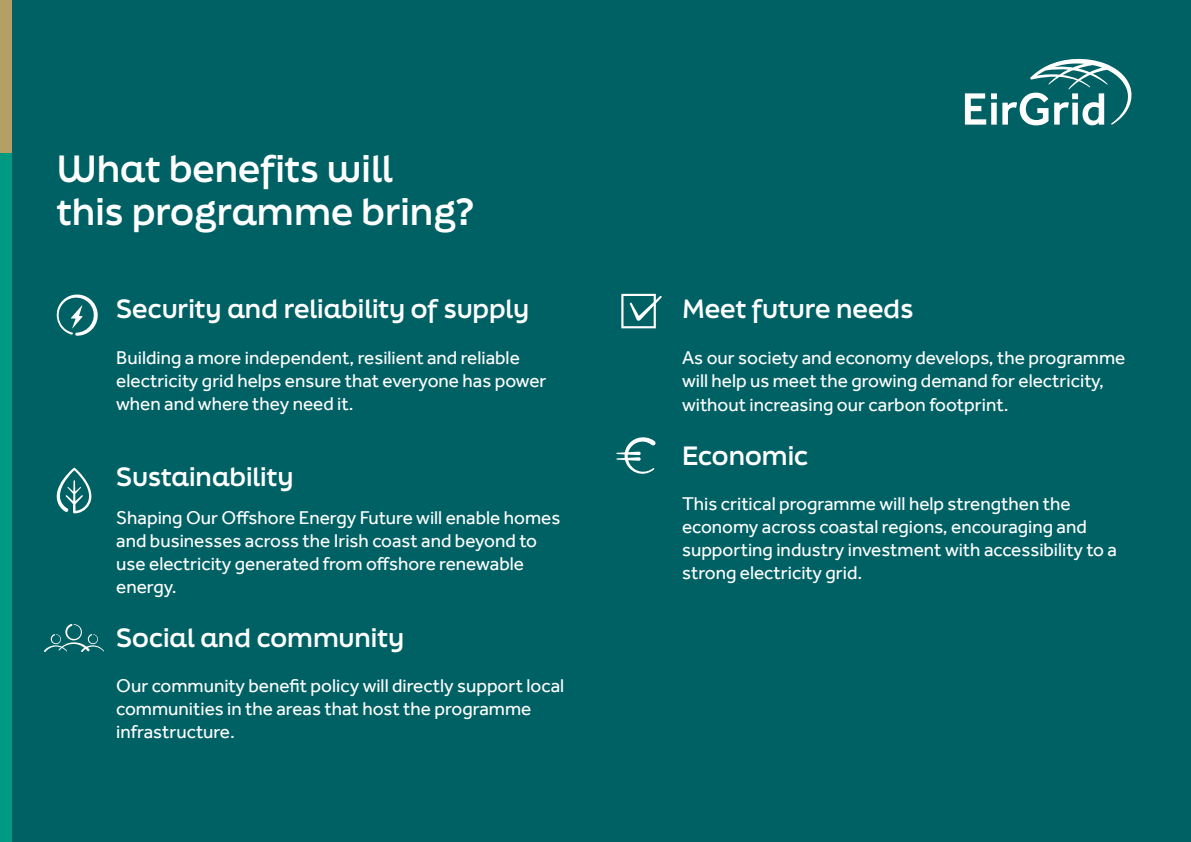
<style>
.page{position:relative;width:1191px;height:842px;background:#006165}
.page>*{position:absolute;margin:0;border:0;box-sizing:border-box;transform-origin:0 0}
.t1{font:700 35.8px/43px "Final Six";color:#fff}
.P_-_White{font:700 25px "Final Six";color:#fff}
.P_-_White-2{font:19px/22.8px "Effra";color:#fff}
</style>
<div class="page">
<svg style="left:616px;top:437px;width:40px;height:37px"></svg>
<svg style="left:44px;top:624px;width:60px;height:28px"></svg>
<svg style="left:621px;top:294px;width:41px;height:34px"></svg>
<svg style="left:56px;top:294px;width:42px;height:42px"></svg>
<svg style="left:56px;top:468px;width:36px;height:45px"></svg>
<svg style="left:965px;top:58px;width:167px;height:67px"></svg>
<div style="left:0;top:0;width:11px;height:153px;background:#b4a065"></div>
<div style="left:0;top:153px;width:11px;height:689px;background:#009982"></div>
<h2 class="t1" style="left:57px;top:146px;width:418px">What benefits will<br>this programme bring?</h2>
<h3 class="P_-_White" style="left:116px;top:291px;width:414px">Security and reliability of supply</h3>
<p class="P_-_White-2" style="left:116px;top:346px;width:432px">Building a more independent, resilient and reliable electricity grid helps ensure that everyone has power when and where they need it.</p>
<h3 class="P_-_White" style="left:116px;top:459px;width:179px">Sustainability</h3>
<p class="P_-_White-2" style="left:116px;top:506px;width:445px">Shaping Our Offshore Energy Future will enable homes and businesses across the Irish coast and beyond to use electricity generated from offshore renewable energy.</p>
<h3 class="P_-_White" style="left:116px;top:619px;width:289px">Social and community</h3>
<p class="P_-_White-2" style="left:116px;top:674px;width:449px">Our community benefit policy will directly support local communities in the areas that host the programme infrastructure.</p>
<p class="P_-_White" style="left:682px;top:291px;width:233px">Meet future needs</p>
<p class="P_-_White-2" style="left:682px;top:346px;width:445px;line-height:23.4px">As our society and economy develops, the programme will help us meet the growing demand for electricity, without increasing our carbon footprint.</p>
<h3 class="P_-_White" style="left:682px;top:437px;width:128px">Economic</h3>
<p class="P_-_White-2" style="left:682px;top:492px;width:436px">This critical programme will help strengthen the economy across coastal regions, encouraging and supporting industry investment with accessibility to a strong electricity grid.</p>
</div>
